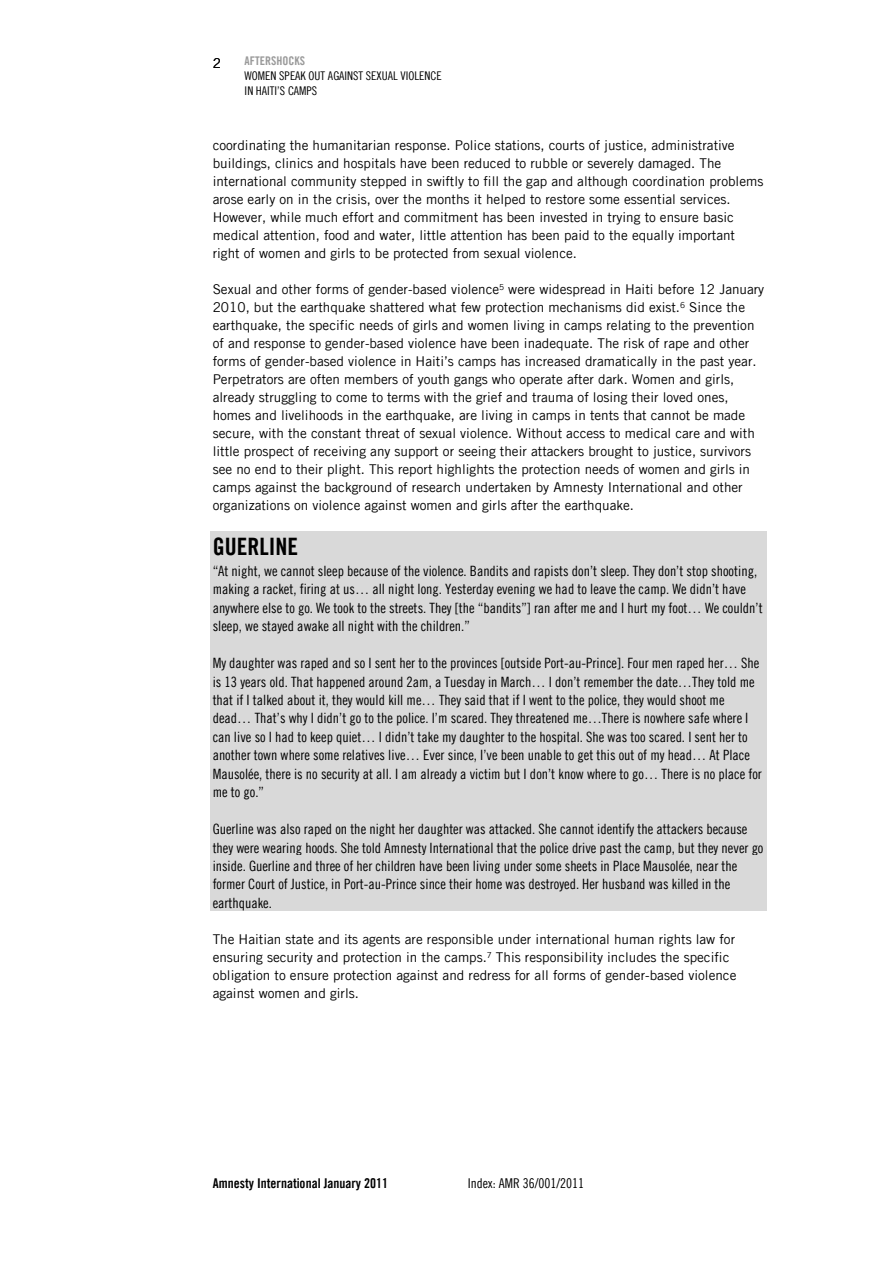
<style>
.page{position:relative;width:893px;height:1263px;background:#fff}
.page>*{position:absolute;margin:0;border:0;box-sizing:border-box;transform-origin:0 0}
.t1{font:24px "Amnesty Trade Gothic Bd Cn 20";color:#000}
.t2{font:14.25px/18.5px "Amnesty Trade Gothic Cn 18";color:#000}
.t3{font:13.5px/18px "Amnesty Trade Gothic";color:#000}
.t4{font:13.5px "Amnesty Trade Gothic Bd Cn 20";color:#000}
.t5{font:13.5px "Amnesty Trade Gothic Cn 18";color:#000}
.t6{font:12px/15px "Amnesty Trade Gothic Cn 18";color:#000}
.t7{font:12px "Amnesty Trade Gothic Bd Cn 20";color:#9a9a9a}
</style>
<div class="page">
<div style="left:210px;top:532px;width:557px;height:28px;background:#d9d9d9"></div>
<div style="left:210px;top:560px;width:557px;height:19px;background:#d9d9d9"></div>
<div style="left:210px;top:579px;width:557px;height:18px;background:#d9d9d9"></div>
<div style="left:210px;top:597px;width:557px;height:19px;background:#d9d9d9"></div>
<div style="left:210px;top:616px;width:557px;height:37px;background:#d9d9d9"></div>
<div style="left:210px;top:653px;width:557px;height:18px;background:#d9d9d9"></div>
<div style="left:210px;top:671px;width:557px;height:19px;background:#d9d9d9"></div>
<div style="left:210px;top:690px;width:557px;height:18px;background:#d9d9d9"></div>
<div style="left:210px;top:708px;width:557px;height:18px;background:#d9d9d9"></div>
<div style="left:210px;top:726px;width:557px;height:19px;background:#d9d9d9"></div>
<div style="left:210px;top:745px;width:557px;height:18px;background:#d9d9d9"></div>
<div style="left:210px;top:763px;width:557px;height:19px;background:#d9d9d9"></div>
<div style="left:210px;top:782px;width:557px;height:37px;background:#d9d9d9"></div>
<div style="left:210px;top:819px;width:557px;height:18px;background:#d9d9d9"></div>
<div style="left:210px;top:837px;width:557px;height:19px;background:#d9d9d9"></div>
<div style="left:210px;top:856px;width:557px;height:18px;background:#d9d9d9"></div>
<div style="left:210px;top:874px;width:557px;height:19px;background:#d9d9d9"></div>
<div style="left:210px;top:893px;width:557px;height:18px;background:#d9d9d9"></div>
<p class="t3" style="left:213px;top:54px;width:10px">2</p>
<p class="t7" style="left:245px;top:54px;width:62px">AFTERSHOCKS</p>
<p class="t6" style="left:245px;top:68px;width:199px">WOMEN SPEAK OUT AGAINST SEXUAL VIOLENCE<br>IN HAITI’S CAMPS</p>
<p class="t3" style="left:213px;top:136px;width:552px">coordinating the humanitarian response. Police stations, courts of justice, administrative buildings, clinics and hospitals have been reduced to rubble or severely damaged. The international community stepped in swiftly to fill the gap and although coordination problems arose early on in the crisis, over the months it helped to restore some essential services.<br>However, while much effort and commitment has been invested in trying to ensure basic medical attention, food and water, little attention has been paid to the equally important right of women and girls to be protected from sexual violence.</p>
<p class="t3" style="left:213px;top:280px;width:553px">Sexual and other forms of gender-based violence<sup>5</sup> were widespread in Haiti before 12 January 2010, but the earthquake shattered what few protection mechanisms did exist.<sup>6</sup> Since the earthquake, the specific needs of girls and women living in camps relating to the prevention of and response to gender-based violence have been inadequate. The risk of rape and other forms of gender-based violence in Haiti’s camps has increased dramatically in the past year.<br>Perpetrators are often members of youth gangs who operate after dark. Women and girls, already struggling to come to terms with the grief and trauma of losing their loved ones, homes and livelihoods in the earthquake, are living in camps in tents that cannot be made secure, with the constant threat of sexual violence. Without access to medical care and with little prospect of receiving any support or seeing their attackers brought to justice, survivors see no end to their plight. This report highlights the protection needs of women and girls in camps against the background of research undertaken by Amnesty International and other organizations on violence against women and girls after the earthquake.</p>
<h1 class="t1" style="left:213px;top:531px;width:87px">GUERLINE</h1>
<p class="t2" style="left:213px;top:561px;width:551px">“At night, we cannot sleep because of the violence. Bandits and rapists don’t sleep. They don’t stop shooting, making a racket, firing at us… all night long. Yesterday evening we had to leave the camp. We didn’t have anywhere else to go. We took to the streets. They [the “bandits”] ran after me and I hurt my foot… We couldn’t sleep, we stayed awake all night with the children.”</p>
<p class="t2" style="left:213px;top:654px;width:551px">My daughter was raped and so I sent her to the provinces [outside Port-au-Prince]. Four men raped her… She is 13 years old. That happened around 2am, a Tuesday in March… I don’t remember the date…They told me that if I talked about it, they would kill me… They said that if I went to the police, they would shoot me dead… That’s why I didn’t go to the police. I’m scared. They threatened me…There is nowhere safe where I can live so I had to keep quiet… I didn’t take my daughter to the hospital. She was too scared. I sent her to another town where some relatives live… Ever since, I’ve been unable to get this out of my head… At Place Mausolée, there is no security at all. I am already a victim but I don’t know where to go… There is no place for me to go.”</p>
<p class="t2" style="left:213px;top:820px;width:552px">Guerline was also raped on the night her daughter was attacked. She cannot identify the attackers because they were wearing hoods. She told Amnesty International that the police drive past the camp, but they never go inside. Guerline and three of her children have been living under some sheets in Place Mausolée, near the former Court of Justice, in Port-au-Prince since their home was destroyed. Her husband was killed in the earthquake.</p>
<p class="t3" style="left:213px;top:930px;width:525px">The Haitian state and its agents are responsible under international human rights law for ensuring security and protection in the camps.<sup>7</sup> This responsibility includes the specific obligation to ensure protection against and redress for all forms of gender-based violence against women and girls.</p>
<p class="t4" style="left:213px;top:1175px;width:177px">Amnesty International January 2011</p>
<p class="t5" style="left:468px;top:1175px;width:118px">Index: AMR 36/001/2011</p>
</div>
